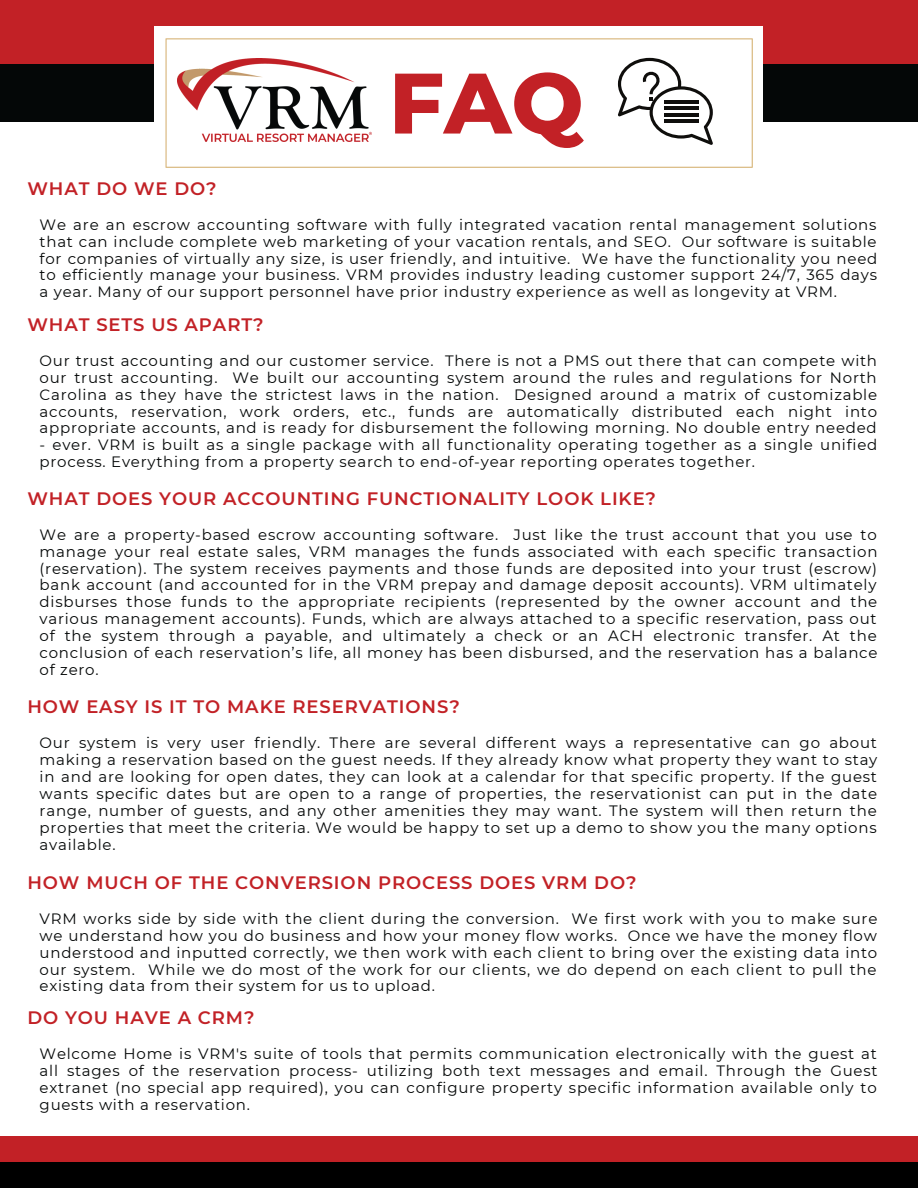
<style>
.page{position:relative;width:918px;height:1188px;background:#fff}
.page>*{position:absolute;margin:0;border:0;box-sizing:border-box;transform-origin:0 0}
.t1{font:800 85.5px "Montserrat";color:#c22126}
.t2{font:600 18px "Montserrat";letter-spacing:.05em;color:#c22126}
.t3{font:15px/16.8px "Montserrat";letter-spacing:.05em;color:#040707;text-align:justify}
</style>
<div class="page">
<div style="left:0;top:0;width:918px;height:64px;background:#c22126"></div>
<div style="left:0;top:64px;width:918px;height:57px;background:#040707"></div>
<div style="left:154px;top:26px;width:609px;height:130px;background:#fff"></div>
<div style="left:0;top:1136px;width:918px;height:26px;background:#c22126"></div>
<div style="left:0;top:1162px;width:918px;height:26px;background:#000"></div>
<svg style="left:166px;top:38px;width:587px;height:130px"></svg>
<svg style="left:618px;top:58px;width:95px;height:87px"></svg>
<img style="left:178px;top:58px;width:193px;height:83px">
<p class="t2" style="left:27px;top:177px;width:191px">WHAT DO WE DO?</p>
<p class="t1" style="left:389px;top:51px;width:196px">FAQ</p>
<p class="t3" style="left:40px;top:216px;width:839px">We are an escrow accounting software with fully integrated vacation rental management solutions that can include complete web marketing of your vacation rentals, and SEO. Our software is suitable for companies of virtually any size, is user friendly, and intuitive. We have the functionality you need to efficiently manage your business. VRM provides industry leading customer support 24/7, 365 days a year. Many of our support personnel have prior industry experience as well as longevity at VRM.</p>
<p class="t2" style="left:27px;top:313px;width:238px">WHAT SETS US APART?</p>
<p class="t3" style="left:40px;top:352px;width:839px">Our trust accounting and our customer service. There is not a PMS out there that can compete with our trust accounting. We built our accounting system around the rules and regulations for North Carolina as they have the strictest laws in the nation. Designed around a matrix of customizable accounts, reservation, work orders, etc., funds are automatically distributed each night into appropriate accounts, and is ready for disbursement the following morning. No double entry needed</p>
<p class="t3" style="left:40px;top:437px;width:839px">- ever. VRM is built as a single package with all functionality operating together as a single unified process. Everything from a property search to end-of-year reporting operates together.</p>
<p class="t2" style="left:27px;top:487px;width:630px">WHAT DOES YOUR ACCOUNTING FUNCTIONALITY LOOK LIKE?</p>
<p class="t3" style="left:40px;top:526px;width:839px">We are a property-based escrow accounting software. Just like the trust account that you use to manage your real estate sales, VRM manages the funds associated with each specific transaction (reservation). The system receives payments and those funds are deposited into your trust (escrow) bank account (and accounted for in the VRM prepay and damage deposit accounts). VRM ultimately disburses those funds to the appropriate recipients (represented by the owner account and the various management accounts). Funds, which are always attached to a specific reservation, pass out of the system through a payable, and ultimately a check or an ACH electronic transfer. At the conclusion of each reservation’s life, all money has been disbursed, and the reservation has a balance of zero.</p>
<p class="t2" style="left:27px;top:696px;width:434px">HOW EASY IS IT TO MAKE RESERVATIONS?</p>
<p class="t3" style="left:40px;top:735px;width:839px">Our system is very user friendly. There are several different ways a representative can go about making a reservation based on the guest needs. If they already know what property they want to stay in and are looking for open dates, they can look at a calendar for that specific property. If the guest wants specific dates but are open to a range of properties, the reservationist can put in the date range, number of guests, and any other amenities they may want. The system will then return the properties that meet the criteria. We would be happy to set up a demo to show you the many options available.</p>
<p class="t2" style="left:27px;top:871px;width:611px">HOW MUCH OF THE CONVERSION PROCESS DOES VRM DO?</p>
<p class="t3" style="left:40px;top:910px;width:839px">VRM works side by side with the client during the conversion. We first work with you to make sure we understand how you do business and how your money flow works. Once we have the money flow understood and inputted correctly, we then work with each client to bring over the existing data into our system. While we do most of the work for our clients, we do depend on each client to pull the existing data from their system for us to upload.</p>
<p class="t2" style="left:27px;top:1007px;width:229px">DO YOU HAVE A CRM?</p>
<p class="t3" style="left:40px;top:1046px;width:839px">Welcome Home is VRM's suite of tools that permits communication electronically with the guest at all stages of the reservation process- utilizing both text messages and email. Through the Guest extranet (no special app required), you can configure property specific information available only to guests with a reservation.</p>
</div>
